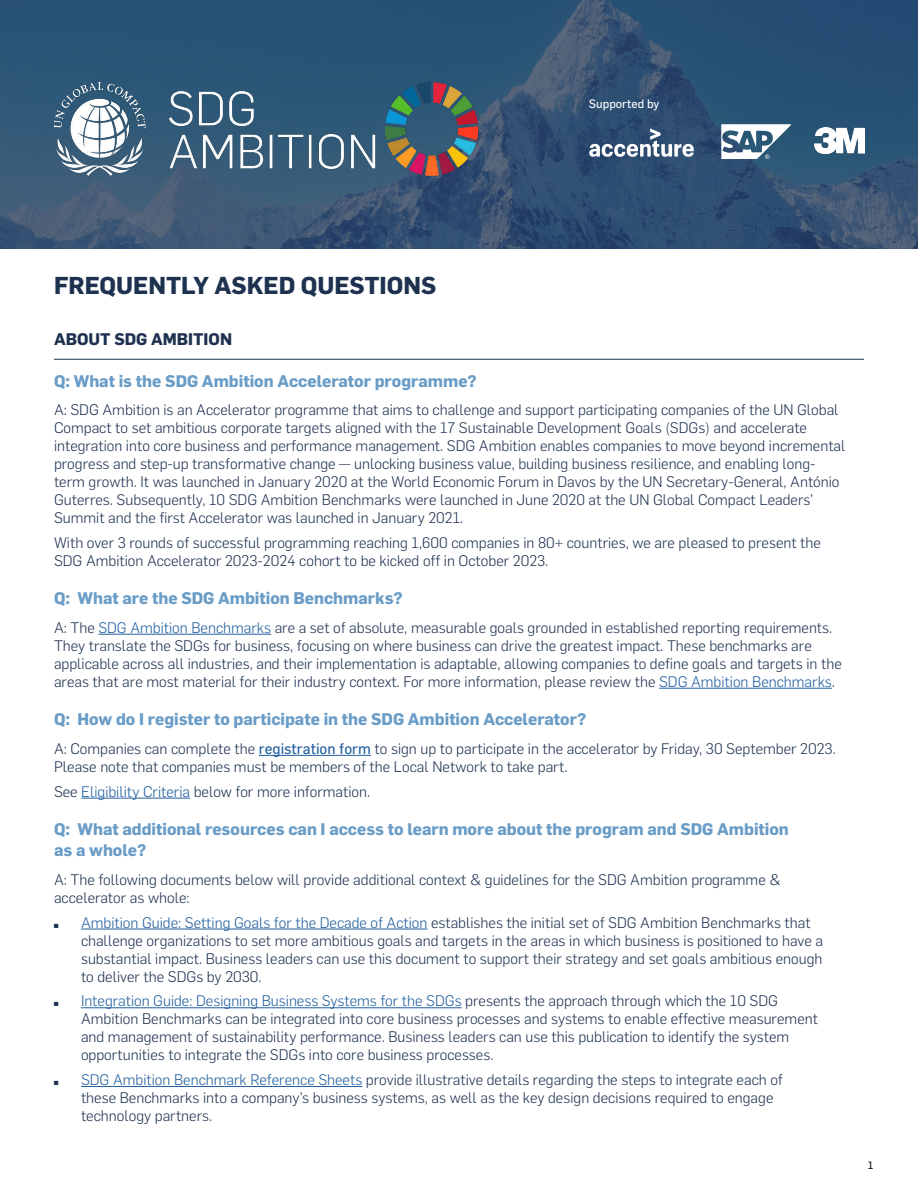
<style>
.page{position:relative;width:918px;height:1188px;background:#fff}
.page>*{position:absolute;margin:0;border:0;box-sizing:border-box;transform-origin:0 0}
.t1{font:700 24px "Flama";color:#1e3250}
.t2{font:700 16.5px/21px "Flama";color:#699cc6}
.t3{font:700 16.5px "Flama";color:#1e3250}
.t4{font:300 15px/18px "Flama";color:#1e3250}
.t5{font:12px "Flama";color:#fff}
.t6{font:10.5px "Flama";color:#000}
.s1{color:#215e9e}
.s2{font-weight:400;color:#215e9e}
.s3{font-size:7.5px}
</style>
<div class="page">
<hr style="left:98px;top:634px;width:173px;height:1px;background:#215e9e">
<hr style="left:659px;top:688px;width:173px;height:1px;background:#215e9e">
<hr style="left:259px;top:755px;width:112px;height:1px;background:#215e9e">
<hr style="left:81px;top:798px;width:109px;height:1px;background:#215e9e">
<hr style="left:81px;top:929px;width:347px;height:1px;background:#215e9e">
<hr style="left:81px;top:1007px;width:381px;height:1px;background:#215e9e">
<hr style="left:81px;top:1086px;width:281px;height:1px;background:#215e9e">
<svg style="left:0;top:0;width:918px;height:248px;background:#305274"></svg>
<svg style="left:721px;top:124px;width:70px;height:35px"></svg>
<svg style="left:589px;top:129px;width:105px;height:28px"></svg>
<hr style="left:54px;top:359px;width:810px;height:1px;background:#1e3250">
<img style="left:815px;top:127px;width:49px;height:26px">
<img style="left:52px;top:81px;width:443px;height:97px">
<p class="t5" style="left:589px;top:97px;width:72px">Supported by</p>
<h1 class="t1" style="left:54px;top:268px;width:384px">FREQUENTLY ASKED QUESTIONS</h1>
<p class="t3" style="left:54px;top:327px;width:180px">ABOUT SDG AMBITION</p>
<p class="t2" style="left:54px;top:369px;width:424px">Q: What is the SDG Ambition Accelerator programme?</p>
<p class="t4" style="left:54px;top:400px;width:793px">A: SDG Ambition is an Accelerator programme that aims to challenge and support participating companies of the UN Global Compact to set ambitious corporate targets aligned with the 17 Sustainable Development Goals (SDGs) and accelerate integration into core business and performance management. SDG Ambition enables companies to move beyond incremental progress and step-up transformative change — unlocking business value, building business resilience, and enabling long&shy;term growth. It was launched in January 2020 at the World Economic Forum in Davos by the UN Secretary-General, António Guterres. Subsequently, 10 SDG Ambition Benchmarks were launched in June 2020 at the UN Global Compact Leaders’ Summit and the first Accelerator was launched in January 2021.</p>
<p class="t4" style="left:54px;top:533px;width:769px">With over 3 rounds of successful programming reaching 1,600 companies in 80+ countries, we are pleased to present the<br>SDG Ambition Accelerator 2023-2024 cohort to be kicked off in October 2023.</p>
<p class="t2" style="left:54px;top:586px;width:350px">Q: What are the SDG Ambition Benchmarks?</p>
<p class="t4" style="left:54px;top:618px;width:789px">A: The <span class="s1">SDG Ambition Benchmarks</span> are a set of absolute, measurable goals grounded in established reporting requirements.<br>They translate the SDGs for business, focusing on where business can drive the greatest impact. These benchmarks are applicable across all industries, and their implementation is adaptable, allowing companies to define goals and targets in the areas that are most material for their industry context. For more information, please review the <span class="s1">SDG Ambition Benchmarks</span>.</p>
<p class="t2" style="left:54px;top:708px;width:534px">Q: How do I register to participate in the SDG Ambition Accelerator?</p>
<p class="t4" style="left:54px;top:739px;width:783px">A: Companies can complete the <span class="s2">registration form</span> to sign up to participate in the accelerator by Friday, 30 September 2023.<br>Please note that companies must be members of the Local Network to take part.</p>
<p class="t4" style="left:54px;top:781px;width:318px">See <span class="s1">Eligibility Criteria</span> below for more information.</p>
<p class="t2" style="left:54px;top:818px;width:736px">Q: What additional resources can I access to learn more about the program and SDG Ambition as a whole?</p>
<p class="t4" style="left:54px;top:870px;width:728px">A: The following documents below will provide additional context &amp; guidelines for the SDG Ambition programme &amp; accelerator as whole:</p>
<p class="t4" style="left:81px;top:912px;width:744px;text-indent:-27px"><span class="s3">▪</span> <span class="s1">Ambition Guide: Setting Goals for the Decade of Action</span> establishes the initial set of SDG Ambition Benchmarks that challenge organizations to set more ambitious goals and targets in the areas in which business is positioned to have a substantial impact. Business leaders can use this document to support their strategy and set goals ambitious enough to deliver the SDGs by 2030.</p>
<p class="t4" style="left:81px;top:991px;width:739px;text-indent:-27px"><span class="s3">▪</span> <span class="s1">Integration Guide: Designing Business Systems for the SDGs</span> presents the approach through which the 10 SDG Ambition Benchmarks can be integrated into core business processes and systems to enable effective measurement and management of sustainability performance. Business leaders can use this publication to identify the system opportunities to integrate the SDGs into core business processes.</p>
<p class="t4" style="left:81px;top:1070px;width:703px;text-indent:-27px"><span class="s3">▪</span> <span class="s1">SDG Ambition Benchmark Reference Sheets</span> provide illustrative details regarding the steps to integrate each of these Benchmarks into a company’s business systems, as well as the key design decisions required to engage technology partners.</p>
<p class="t6" style="left:868px;top:1159px;width:7px">1</p>
</div>
